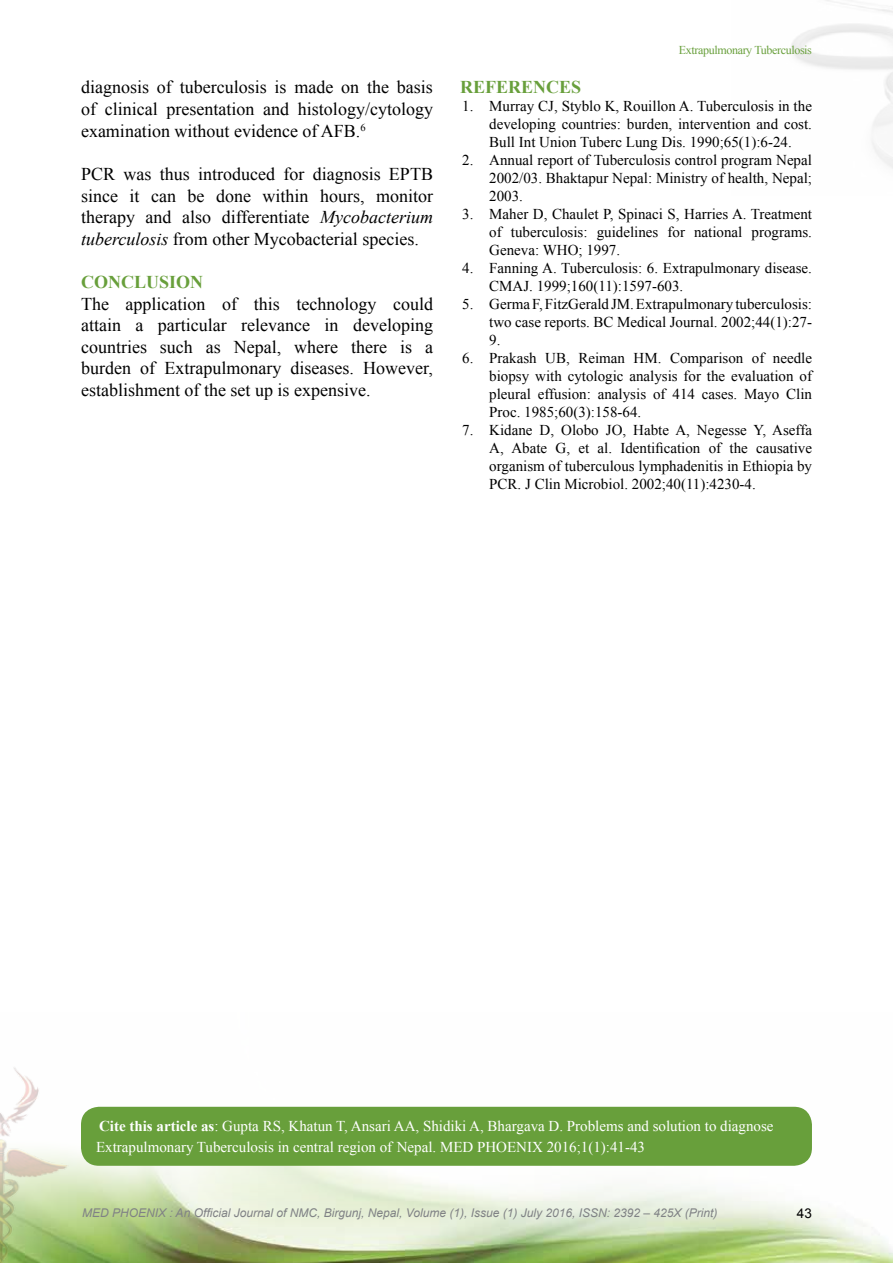
<style>
.page{position:relative;width:893px;height:1263px;background:#fff}
.page>*{position:absolute;margin:0;border:0;box-sizing:border-box;transform-origin:0 0}
.t1{font:18px/21.6px "Times New Roman";color:#000;text-align:justify}
.t2{font:700 18px "Times New Roman";color:#689f3b}
.t3{font:15px/18px "Times New Roman";color:#000;text-align:justify}
.t4{font:15px/21.6px "Times New Roman";color:#fff}
.t5{font:13.5px "Arial";color:#000}
.t6{font:italic 12px "Arial";color:#808285}
.t7{font:12px "Times New Roman";letter-spacing:-.03em;color:#689f3b}
.s1{font-style:italic}
.s2{font-weight:700}
</style>
<div class="page">
<img style="left:100px;top:1106px;width:793px;height:157px">
<img style="left:0;top:1067px;width:100px;height:196px">
<div style="left:81px;top:1107px;width:731px;height:59px;background:#689f3b;border-radius:18px"></div>
<p class="t1" style="left:81px;top:76px;width:353px">diagnosis of tuberculosis is made on the basis of clinical presentation and histology/cytology examination without evidence of AFB.<sup>6</sup></p>
<p class="t1" style="left:81px;top:163px;width:354px">PCR was thus introduced for diagnosis EPTB since it can be done within hours, monitor therapy and also differentiate <span class="s1">Mycobacterium tuberculosis</span> from other Mycobacterial species.</p>
<p class="t2" style="left:81px;top:269px;width:124px">CONCLUSION</p>
<p class="t1" style="left:81px;top:292px;width:353px">The application of this technology could attain a particular relevance in developing countries such as Nepal, where there is a burden of Extrapulmonary diseases. However, establishment of the set up is expensive.</p>
<p class="t7" style="left:679px;top:42px;width:134px">Extrapulmonary Tuberculosis</p>
<p class="t2" style="left:460px;top:75px;width:123px">REFERENCES</p>
<p class="t3" style="left:489px;top:97px;width:324px;text-indent:-27px">1. Murray CJ, Styblo K, Rouillon A. Tuberculosis in the developing countries: burden, intervention and cost.<br>Bull Int Union Tuberc Lung Dis. 1990;65(1):6-24.</p>
<p class="t3" style="left:489px;top:151px;width:324px;text-indent:-27px">2. Annual report of Tuberculosis control program Nepal 2002/03. Bhaktapur Nepal: Ministry of health, Nepal; 2003.</p>
<p class="t3" style="left:489px;top:205px;width:324px;text-indent:-27px">3. Maher D, Chaulet P, Spinaci S, Harries A. Treatment of tuberculosis: guidelines for national programs.<br>Geneva: WHO; 1997.</p>
<p class="t3" style="left:489px;top:259px;width:324px;text-indent:-27px">4. Fanning A. Tuberculosis: 6. Extrapulmonary disease.<br>CMAJ. 1999;160(11):1597-603.</p>
<p class="t3" style="left:489px;top:295px;width:324px;text-indent:-27px">5. GermaF,FitzGerald JM.Extrapulmonary tuberculosis: two case reports. BC Medical Journal. 2002;44(1):27- 9.</p>
<p class="t3" style="left:489px;top:349px;width:324px;text-indent:-27px">6. Prakash UB, Reiman HM. Comparison of needle biopsy with cytologic analysis for the evaluation of pleural effusion: analysis of 414 cases. Mayo Clin Proc. 1985;60(3):158-64.</p>
<p class="t3" style="left:489px;top:421px;width:324px;text-indent:-27px">7. Kidane D, Olobo JO, Habte A, Negesse Y, Aseffa A, Abate G, et al. Identification of the causative organism of tuberculous lymphadenitis in Ethiopia by PCR. J Clin Microbiol. 2002;40(11):4230-4.</p>
<p class="t4" style="left:96px;top:1114px;width:679px"><span class="s2">Cite this article as</span>: Gupta RS, Khatun T, Ansari AA, Shidiki A, Bhargava D. Problems and solution to diagnose<br>Extrapulmonary Tuberculosis in central region of Nepal. MED PHOENIX 2016;1(1):41-43</p>
<p class="t6" style="left:82px;top:1205px;width:637px">MED PHoenix : An Official Journal of NMC, Birgunj, Nepal, Volume (1), Issue (1) July 2016, ISSN: 2392 – 425X (Print)</p>
<p class="t5" style="left:797px;top:1205px;width:17px">43</p>
</div>
